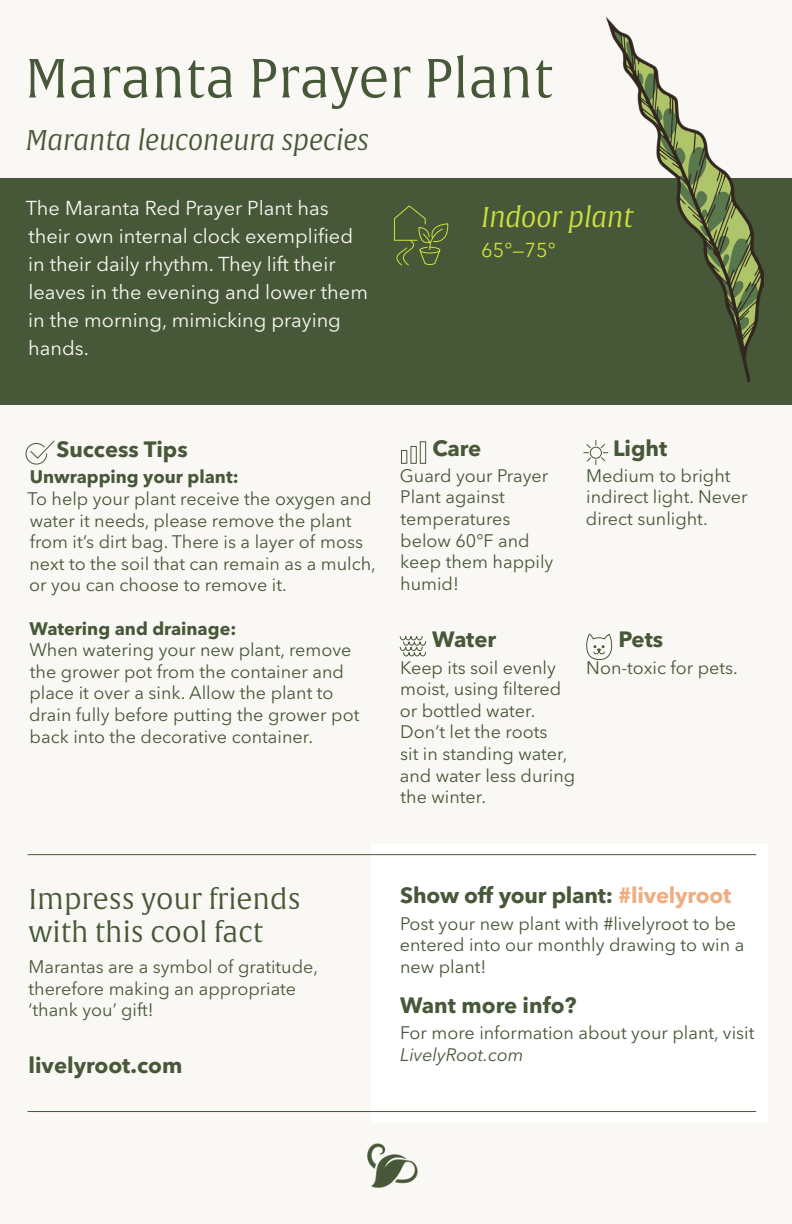
<style>
.page{position:relative;width:792px;height:1224px;background:#faf8f4}
.page>*{position:absolute;margin:0;border:0;box-sizing:border-box;transform-origin:0 0}
.Header_1{font:54px "Alverata Lt";color:#475838}
.Header_1-2{font:28px/33.6px "Alverata Lt";color:#475838}
.Header_1-3{font:italic 28px "Alverata Lt";color:#475838}
.Header_1-4{font:italic 28px "Alverata Lt";color:#cee03e}
.Header_1-5{font:700 22px "Avenir Next LT Pro";color:#475838}
.Header_1-6{font:20px/28px "Avenir Next LT Pro";color:#faf8f4}
.Header_1-7{font:20px "Avenir Next LT Pro";color:#cee03e}
.Header_1-8{font:18px/21.6px "Avenir Next LT Pro";color:#475838}
.Header_1-9{font:700 18px "Avenir Next LT Pro";color:#475838}
.s1{color:#eeae83}
.s2{font-style:italic}
</style>
<div class="page">
<div style="left:0;top:179px;width:792px;height:226px;background:#475838"></div>
<svg style="left:394px;top:205px;width:55px;height:61px"></svg>
<img style="left:607px;top:18px;width:156px;height:365px">
<div style="left:371px;top:844px;width:396px;height:278px;background:#fff"></div>
<div style="left:420px;top:441px;width:6px;height:23px;border:1px solid #475838"></div>
<div style="left:411px;top:446px;width:6px;height:18px;border:1px solid #475838"></div>
<div style="left:401px;top:450px;width:6px;height:14px;border:1px solid #475838"></div>
<svg style="left:583px;top:440px;width:26px;height:25px"></svg>
<svg style="left:400px;top:636px;width:26px;height:21px"></svg>
<svg style="left:586px;top:634px;width:27px;height:26px"></svg>
<svg style="left:25px;top:440px;width:30px;height:25px"></svg>
<hr style="left:28px;top:854px;width:728px;height:1px;background:#475838">
<hr style="left:28px;top:1111px;width:728px;height:1px;background:#475838">
<img style="left:367px;top:1143px;width:51px;height:45px">
<p class="Header_1" style="left:25px;top:46px;width:530px">Maranta Prayer Plant</p>
<p class="Header_1-3" style="left:26px;top:123px;width:345px">Maranta leuconeura species</p>
<p class="Header_1-6" style="left:26px;top:194px;width:344px">The Maranta Red Prayer Plant has their own internal clock exemplified in their daily rhythm. They lift their leaves in the evening and lower them in the morning, mimicking praying hands.</p>
<p class="Header_1-4" style="left:481px;top:200px;width:154px">Indoor plant</p>
<p class="Header_1-7" style="left:481px;top:238px;width:76px">65°—75°</p>
<p class="Header_1-5" style="left:56px;top:436px;width:133px">Success Tips</p>
<p class="Header_1-9" style="left:30px;top:466px;width:210px">Unwrapping your plant:</p>
<p class="Header_1-8" style="left:28px;top:488px;width:350px">To help your plant receive the oxygen and water it needs, please remove the plant from it’s dirt bag. There is a layer of moss next to the soil that can remain as a mulch, or you can choose to remove it.</p>
<p class="Header_1-9" style="left:30px;top:617px;width:208px">Watering and drainage:</p>
<p class="Header_1-8" style="left:29px;top:639px;width:332px">When watering your new plant, remove the grower pot from the container and place it over a sink. Allow the plant to drain fully before putting the grower pot back into the decorative container.</p>
<p class="Header_1-5" style="left:433px;top:434px;width:50px">Care</p>
<p class="Header_1-8" style="left:400px;top:465px;width:155px">Guard your Prayer<br>Plant against temperatures below 60°F and keep them happily humid!</p>
<p class="Header_1-5" style="left:613px;top:434px;width:56px">Light</p>
<p class="Header_1-8" style="left:586px;top:465px;width:163px">Medium to bright indirect light. Never direct sunlight.</p>
<p class="Header_1-5" style="left:432px;top:626px;width:65px">Water</p>
<p class="Header_1-8" style="left:400px;top:657px;width:177px">Keep its soil evenly moist, using filtered or bottled water.<br>Don’t let the roots<br>sit in standing water, and water less during the winter.</p>
<p class="Header_1-5" style="left:619px;top:626px;width:46px">Pets</p>
<p class="Header_1-8" style="left:586px;top:657px;width:153px">Non-toxic for pets.</p>
<p class="Header_1-2" style="left:28px;top:883px;width:274px">Impress your friends with this cool fact</p>
<p class="Header_1-8" style="left:28px;top:956px;width:291px">Marantas are a symbol of gratitude, therefore making an appropriate ‘thank you’ gift!</p>
<p class="Header_1-5" style="left:28px;top:1052px;width:155px">livelyroot.com</p>
<p class="Header_1-5" style="left:400px;top:882px;width:332px">Show off your plant: <span class="s1">#livelyroot</span></p>
<p class="Header_1-8" style="left:400px;top:913px;width:346px">Post your new plant with #livelyroot to be entered into our monthly drawing to win a new plant!</p>
<p class="Header_1-5" style="left:400px;top:992px;width:178px">Want more info?</p>
<p class="Header_1-8" style="left:400px;top:1022px;width:356px">For more information about your plant, visit<br><span class="s2">LivelyRoot.com</span></p>
</div>
